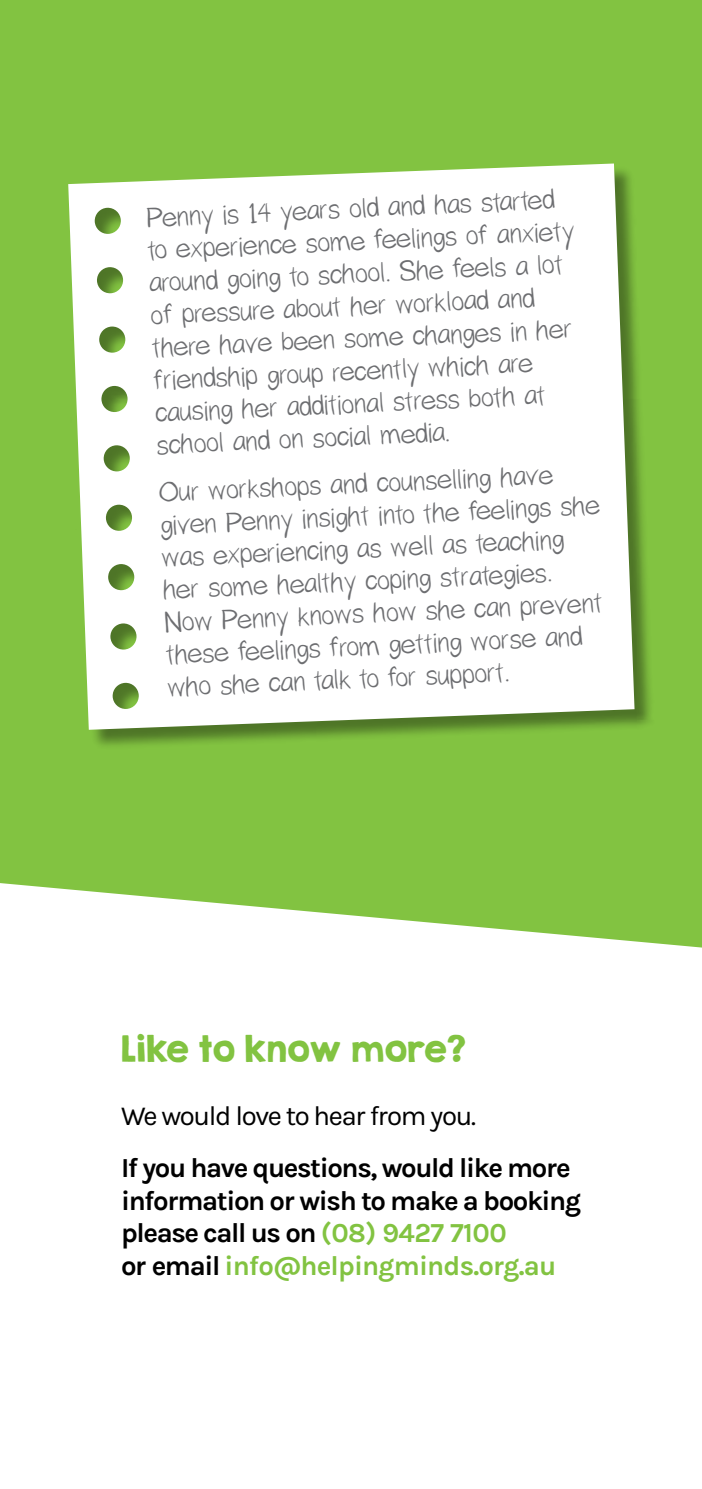
<style>
.page{position:relative;width:702px;height:1489px;background:#fff}
.page>*{position:absolute;margin:0;border:0;box-sizing:border-box;transform-origin:0 0}
.t1{font:32.5px "KG Second Chances Solid";letter-spacing:.01em;color:#82c341}
.t2{font:30px/32.5px "Yahfie";color:#6d6e71}
.t3{font:700 27.5px/32.5px "Karla";letter-spacing:-.05em;color:#000}
.t4{font:27.5px "Karla";letter-spacing:-.05em;color:#000}
.s1{color:#82c341}
</style>
<div class="page">
<div style="left:0;top:0;width:702px;height:786px;background:#82c341"></div>
<svg style="left:0;top:786px;width:702px;height:161px;fill:#82c341"></svg>
<div style="left:70px;top:165px;width:585px;height:585px;background:#000;opacity:.4"></div>
<svg style="left:68px;top:163px;width:566px;height:566px;fill:#fff"></svg>
<p class="t2" style="left:144px;top:205px;width:429px;rotate:-3deg">Penny is 14 years old and has started to experience some feelings of anxiety around going to school. She feels a lot of pressure about her workload and there have been some changes in her friendship group recently which are causing her additional stress both at school and on social media.</p>
<p class="t2" style="left:157px;top:480px;width:442px;rotate:-3deg">Our workshops and counselling have given Penny insight into the feelings she was experiencing as well as teaching her some healthy coping strategies.<br>Now Penny knows how she can prevent these feelings from getting worse and who she can talk to for support.</p>
<p class="t1" style="left:121px;top:1027px;width:346px">Like to know more?</p>
<p class="t4" style="left:121px;top:1100px;width:356px">We would love to hear from you.</p>
<p class="t3" style="left:121px;top:1151px;width:461px">If you have questions, would like more information or wish to make a booking please call us on <span class="s1">(08) 9427 7100<br></span>or email <span class="s1">info@helpingminds.org.au</span></p>
</div>
